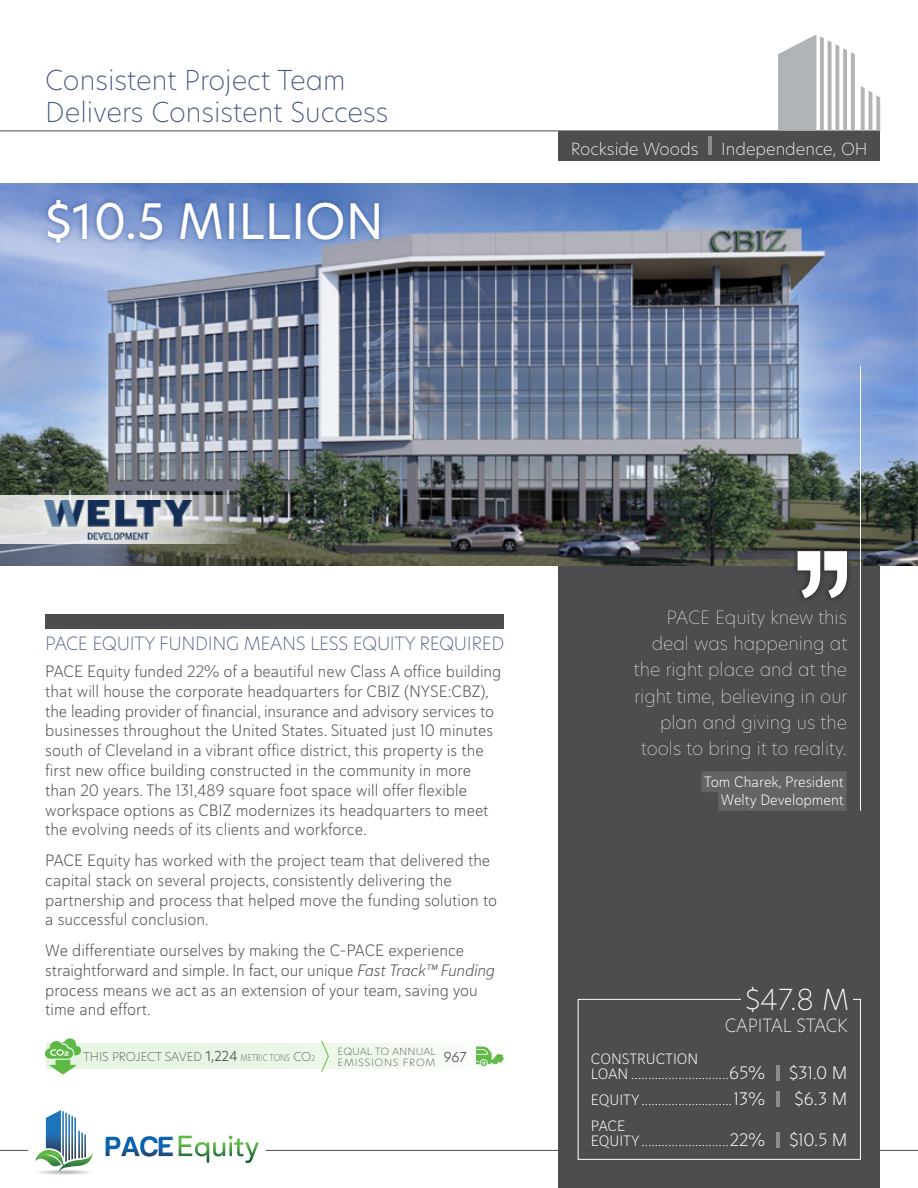
<style>
.page{position:relative;width:918px;height:1188px;background:#fff}
.page>*{position:absolute;margin:0;border:0;box-sizing:border-box;transform-origin:0 0}
.t1{font:48px "Hero New";color:#fff}
.t2{font:200 28.5px "Hero New";color:#fff}
.t3{font:200 27px/32.4px "Hero New";color:#415381}
.t4{font:100 18px/26.1px "Hero New";color:#fff;text-align:right}
.t5{font:200 18px "Hero New";letter-spacing:-.02em;color:#415381}
.t6{font:18px "Haboro Soft Nor Lig";color:#fff}
.t7{font:200 18px "Hero New";color:#fff;scale:.95 1}
.t8{font:16.5px/19.8px "Haboro Soft Nor Lig";color:#4d4d4f}
.t9{font:200 16.5px "Hero New";color:#fff}
.t10{font:15px/15px "Haboro Soft Nor Lig";color:#fff}
.t11{font:200 12px "Hero New";letter-spacing:-.01em;color:#4d4d4f}
.t12{font:200 9.75px/11.2px "Hero New";letter-spacing:.06em;color:#4d4d4f;scale:1.08 1}
.s1{font-family:"Haboro Soft Nor Lig It"}
.s2{font-weight:300;font-size:13.5px}
.s3{font-size:9px}
.s4{font-size:7.5px}
.s5{font-size:18px}
</style>
<div class="page">
<hr style="left:0;top:1150px;width:918px;height:1px;background:#4d4d4f">
<div style="left:28px;top:1140px;width:238px;height:18px;background:#fff"></div>
<div style="left:35px;top:1170px;width:59px;height:5px;background:#f8f8f9;border-radius:50%"></div>
<div style="left:36px;top:1170px;width:56px;height:5px;background:#f3f4f4;border-radius:50%"></div>
<svg style="left:35px;top:1110px;width:58px;height:64px"></svg>
<svg style="left:106px;top:1136px;width:67px;height:21px"></svg>
<svg style="left:179px;top:1136px;width:80px;height:27px"></svg>
<div style="left:558px;top:512px;width:322px;height:676px;background:#4d4d4f"></div>
<hr style="left:0;top:131px;width:880px;height:1px;background:#4d4d4f">
<div style="left:45px;top:614px;width:459px;height:14px;background:#4d4d4f"></div>
<svg style="left:861px;top:86px;width:19px;height:45px"></svg>
<svg style="left:778px;top:34px;width:77px;height:97px"></svg>
<div style="left:559px;top:131px;width:321px;height:30px;background:#4d4d4f"></div>
<div style="left:578px;top:999px;width:283px;height:161px;border:1px solid #fff"></div>
<hr style="left:776px;top:1065px;width:4px;height:16px;background:#8a8c8e">
<hr style="left:776px;top:1091px;width:4px;height:16px;background:#8a8c8e">
<hr style="left:776px;top:1132px;width:4px;height:16px;background:#8a8c8e">
<div style="left:741px;top:982px;width:112px;height:28px;background:#4d4d4f"></div>
<img style="left:0;top:184px;width:918px;height:382px">
<div style="left:43px;top:195px;width:341px;height:52px;background:#093266;opacity:.39"></div>
<div style="left:46px;top:1043px;width:454px;height:26px;background:#e7f5e3"></div>
<svg style="left:476px;top:1047px;width:28px;height:19px"></svg>
<svg style="left:321px;top:1040px;width:8px;height:32px"></svg>
<svg style="left:45px;top:1038px;width:36px;height:36px"></svg>
<hr style="left:860px;top:366px;width:1px;height:445px;background:#fff">
<div style="left:701px;top:771px;width:145px;height:21px;background:#636466"></div>
<div style="left:718px;top:790px;width:128px;height:21px;background:#636466"></div>
<svg style="left:792px;top:545px;width:61px;height:55px"></svg>
<svg style="left:798px;top:551px;width:49px;height:47px"></svg>
<hr style="left:708px;top:137px;width:4px;height:18px;background:#8a8c8e">
<svg style="left:0;top:495px;width:243px;height:49px;background:#b0b2af"></svg>
<svg style="left:34px;top:488px;width:170px;height:63px;background:#949798"></svg>
<img style="left:45px;top:501px;width:147px;height:40px">
<h3 class="t3" style="left:45px;top:63px;width:345px">Consistent Project Team<br>Delivers Consistent Success</h3>
<h1 class="t1" style="left:45px;top:189px;width:340px">$10.5 MILLION</h1>
<p class="t9" style="left:571px;top:138px;width:129px">Rockside Woods</p>
<p class="t9" style="left:721px;top:138px;width:148px">Independence, OH</p>
<p class="t5" style="left:45px;top:631px;width:461px">PACE EQUITY FUNDING MEANS LESS EQUITY REQUIRED</p>
<p class="t8" style="left:45px;top:661px;width:458px">PACE Equity funded 22% of a beautiful new Class A office building that will house the corporate headquarters for CBIZ (NYSE:CBZ), the leading provider of financial, insurance and advisory services to businesses throughout the United States. Situated just 10 minutes south of Cleveland in a vibrant office district, this property is the first new office building constructed in the community in more than 20 years. The 131,489 square foot space will offer flexible workspace options as CBIZ modernizes its headquarters to meet the evolving needs of its clients and workforce.</p>
<p class="t8" style="left:45px;top:850px;width:453px">PACE Equity has worked with the project team that delivered the capital stack on several projects, consistently delivering the partnership and process that helped move the funding solution to a successful conclusion.</p>
<p class="t8" style="left:45px;top:940px;width:451px">We differentiate ourselves by making the C-PACE experience straightforward and simple. In fact, our unique <span class="s1">Fast Track™ Funding </span>process means we act as an extension of your team, saving you time and effort.</p>
<p class="t11" style="left:83px;top:1049px;width:234px">THIS PROJECT SAVED <span class="s2">1,224</span> <span class="s3">METRIC TONS</span> CO<span class="s4">2</span></p>
<p class="t12" style="left:338px;top:1045px;width:121px">EQUAL TO ANNUAL<br>EMISSIONS FROM <sup>967</sup></p>
<p class="t4" style="left:634px;top:604px;width:215px">PACE Equity knew this deal was happening at the right place and at the right time, believing in our plan and giving us the tools to bring it to reality.</p>
<p class="t10" style="left:704px;top:772px;width:141px;line-height:18.6px;text-align:right">Tom Charek, President<br>Welty Development</p>
<h2 class="t2" style="left:745px;top:980px;width:106px">$47.8 M</h2>
<p class="t7" style="left:725px;top:1013px;width:131px">CAPITAL STACK</p>
<p class="t10" style="left:591px;top:1052px;width:176px">CONSTRUCTION<br>LOAN .............................<span class="s5">65%</span></p>
<p class="t6" style="left:789px;top:1061px;width:60px">$31.0 M</p>
<p class="t10" style="left:591px;top:1092px;width:176px">EQUITY...........................<span class="s5">13%</span></p>
<p class="t6" style="left:795px;top:1087px;width:54px">$6.3 M</p>
<p class="t10" style="left:591px;top:1118px;width:176px">PACE<br>EQUITY..........................<span class="s5">22%</span></p>
<p class="t6" style="left:789px;top:1128px;width:60px">$10.5 M</p>
</div>
